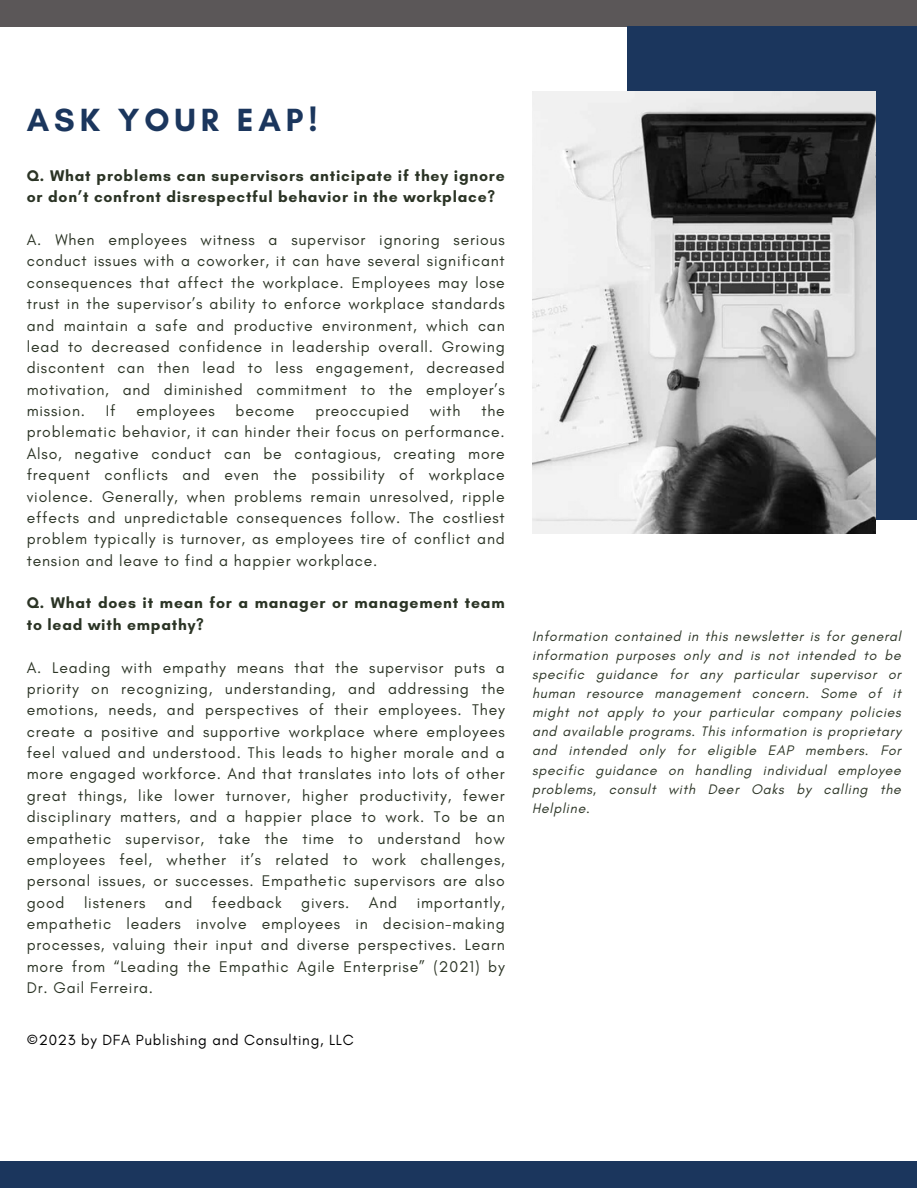
<style>
.page{position:relative;width:918px;height:1188px;background:#fff}
.page>*{position:absolute;margin:0;border:0;box-sizing:border-box;transform-origin:0 0}
.t1{font:700 32.7px "Glacial Indifference";letter-spacing:.15em;color:#1b365d}
.t2{font:15.75px/21.3px "Glacial Indifference";letter-spacing:.05em;color:#2b3425;text-align:justify}
.t3{font:700 15.75px/21.3px "Glacial Indifference";letter-spacing:.05em;color:#2b3425}
.t4{font:15px "Glacial Indifference";letter-spacing:.05em;color:#000}
.t5{font:italic 14.1px/19.2px "Glacial Indifference";letter-spacing:.05em;color:#2b3425;text-align:justify}
</style>
<div class="page">
<div style="left:0;top:0;width:917px;height:27px;background:#5b5758"></div>
<div style="left:0;top:1162px;width:916px;height:26px;background:#1b365d"></div>
<div style="left:628px;top:26px;width:289px;height:493px;background:#1b365d"></div>
<img style="left:532px;top:92px;width:343px;height:442px">
<p class="t1" style="left:27px;top:100px;width:292px">ASK YOUR EAP!</p>
<p class="t3" style="left:27px;top:165px;width:479px">Q. What problems can supervisors anticipate if they ignore or don’t confront disrespectful behavior in the workplace?</p>
<p class="t2" style="left:27px;top:229px;width:479px">A. When employees witness a supervisor ignoring serious conduct issues with a coworker, it can have several significant consequences that affect the workplace. Employees may lose trust in the supervisor’s ability to enforce workplace standards and maintain a safe and productive environment, which can lead to decreased confidence in leadership overall. Growing discontent can then lead to less engagement, decreased motivation, and diminished commitment to the employer’s mission.</p>
<p class="t2" style="left:27px;top:400px;width:479px;text-indent:455px">the problematic behavior, it can hinder their focus on performance.<br>Also, negative conduct can be contagious, creating more frequent conflicts and even the possibility of workplace violence. Generally, when problems remain unresolved, ripple effects and unpredictable consequences follow. The costliest problem typically is turnover, as employees tire of conflict and tension and leave to find a happier workplace.</p>
<p class="t3" style="left:27px;top:592px;width:479px">Q. What does it mean for a manager or management team to lead with empathy?</p>
<p class="t2" style="left:27px;top:656px;width:479px">A. Leading with empathy means that the supervisor puts a priority on recognizing, understanding, and addressing the emotions, needs, and perspectives of their employees. They create a positive and supportive workplace where employees feel valued and understood. This leads to higher morale and a more engaged workforce. And that translates into lots of other great things, like lower turnover, higher productivity, fewer disciplinary matters, and a happier place to work. To be an empathetic supervisor, take the time to understand how employees feel, whether it’s related to work challenges, personal issues, or successes. Empathetic supervisors are also good listeners and feedback givers. And importantly, empathetic leaders involve employees in decision-making processes, valuing their input and diverse perspectives. Learn more from “Leading the Empathic Agile Enterprise” (2021) by Dr. Gail Ferreira.</p>
<p class="t2" style="left:106px;top:400px;width:11px">If</p>
<p class="t2" style="left:137px;top:400px;width:80px">employees</p>
<p class="t2" style="left:236px;top:400px;width:60px">become</p>
<p class="t2" style="left:315px;top:400px;width:95px">preoccupied</p>
<p class="t2" style="left:430px;top:400px;width:32px">with</p>
<p class="t4" style="left:27px;top:1030px;width:328px">©2023 by DFA Publishing and Consulting, LLC</p>
<p class="t5" style="left:532px;top:626px;width:370px">Information contained in this newsletter is for general information purposes only and is not intended to be specific guidance for any particular supervisor or human resource management concern. Some of it might not apply to your particular company policies and available programs. This information is proprietary and intended only for eligible EAP members. For specific guidance on handling individual employee problems, consult with Deer Oaks by calling the Helpline.</p>
</div>
